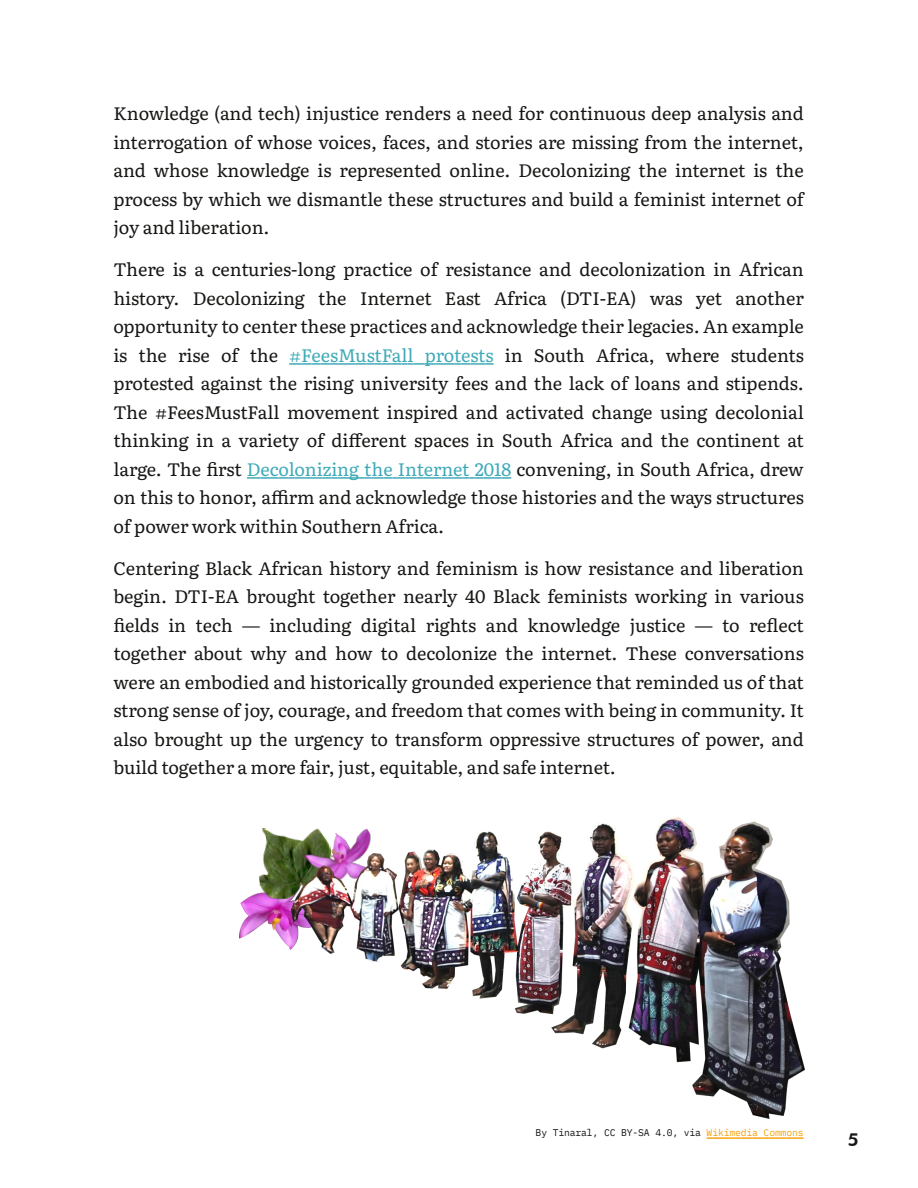
<style>
.page{position:relative;width:918px;height:1188px;background:#fff}
.page>*{position:absolute;margin:0;border:0;box-sizing:border-box;transform-origin:0 0}
.t1{font:18px/28.5px "Literata";letter-spacing:-.005em;color:#181715;text-align:justify}
.t2{font:800 18px "Futura BT";color:#181715}
.t3{font:9.75px "IBM Plex Mono";letter-spacing:-.015em;color:#181715}
.s1{color:#40aab8}
.s2{color:#f6a30c}
</style>
<div class="page">
<img style="left:240px;top:894px;width:52px;height:56px">
<svg style="left:289px;top:363px;width:205px;height:2px"></svg>
<svg style="left:247px;top:477px;width:264px;height:2px"></svg>
<img style="left:255px;top:828px;width:37px;height:78px">
<img style="left:292px;top:818px;width:512px;height:300px">
<svg style="left:707px;top:1137px;width:97px;height:2px"></svg>
<p class="t1" style="left:113px;top:98px;width:692px">Knowledge (and tech) injustice renders a need for continuous deep analysis and interrogation of whose voices, faces, and stories are missing from the internet, and whose knowledge is represented online. Decolonizing the internet is the process by which we dismantle these structures and build a feminist internet of joy and liberation.</p>
<p class="t1" style="left:113px;top:254px;width:692px">There is a centuries-long practice of resistance and decolonization in African history. Decolonizing the Internet East Africa (DTI-EA) was yet another opportunity to center these practices and acknowledge their legacies. An example is the rise of the <span class="s1">#FeesMustFall protests</span> in South Africa, where students protested against the rising university fees and the lack of loans and stipends.<br>The #FeesMustFall movement inspired and activated change using decolonial thinking in a variety of different spaces in South Africa and the continent at large. The first <span class="s1">Decolonizing the Internet 2018</span> convening, in South Africa, drew on this to honor, affirm and acknowledge those histories and the ways structures of power work within Southern Africa.</p>
<p class="t1" style="left:113px;top:553px;width:692px">Centering Black African history and feminism is how resistance and liberation begin. DTI-EA brought together nearly 40 Black feminists working in various fields in tech — including digital rights and knowledge justice — to reflect together about why and how to decolonize the internet. These conversations were an embodied and historically grounded experience that reminded us of that strong sense of joy, courage, and freedom that comes with being in community. It also brought up the urgency to transform oppressive structures of power, and build together a more fair, just, equitable, and safe internet.</p>
<p class="t3" style="left:536px;top:1126px;width:270px">By Tinaral, CC BY-SA 4.0, via <span class="s2">Wikimedia Commons</span></p>
<p class="t2" style="left:848px;top:1129px;width:13px">5</p>
</div>
